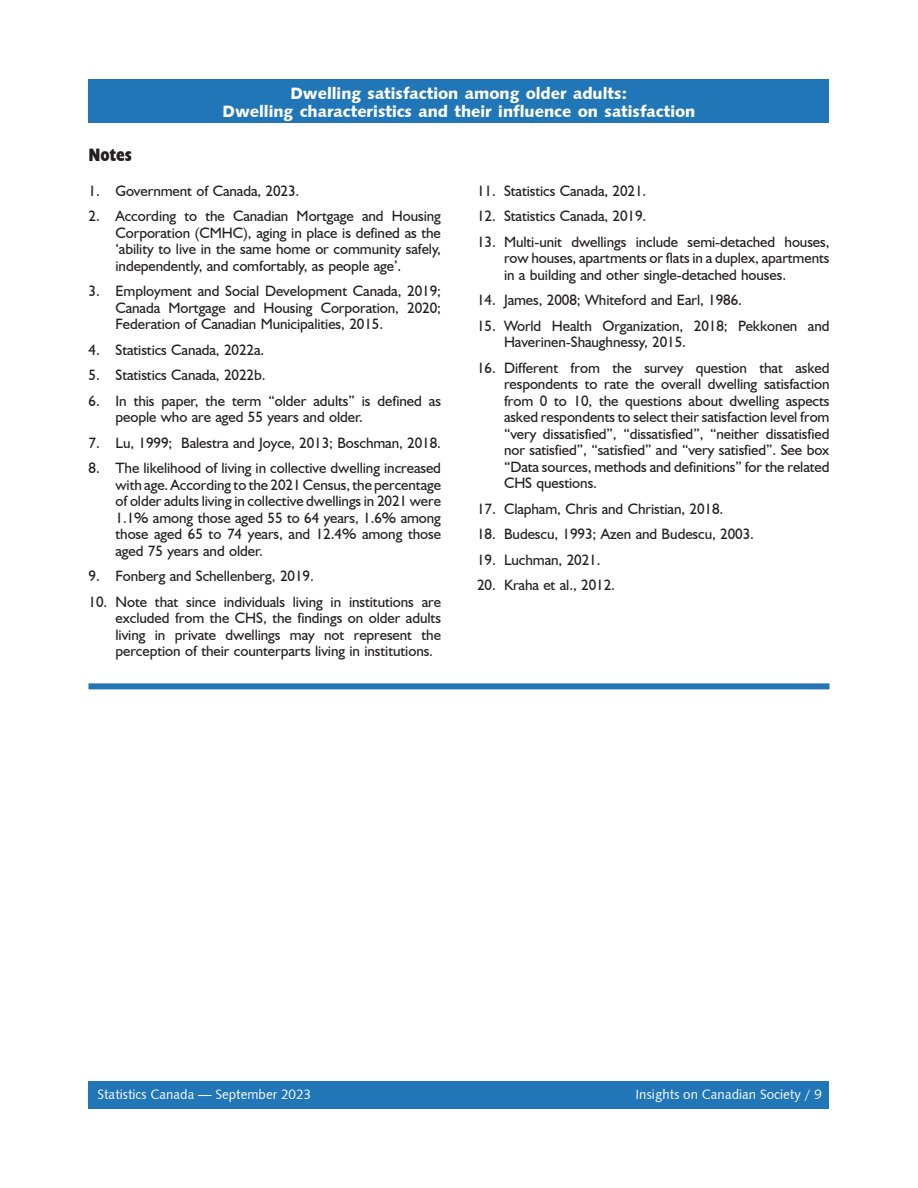
<style>
.page{position:relative;width:918px;height:1188px;background:#fff}
.page>*{position:absolute;margin:0;border:0;box-sizing:border-box;transform-origin:0 0}
.t1{font:700 condensed 18px "Humanist 521 BT Xtra";color:#231f20}
.t2{font:16.5px/18px "Humanist 531 BT Black A";color:#fff;text-align:center}
.t3{font:15px/16.5px "Humanist 521 BT";letter-spacing:-.005em;color:#231f20;text-align:justify}
.t4{font:13.5px "Humanist 531 BT Roman A";color:#fff}
</style>
<div class="page">
<div style="left:88px;top:1081px;width:742px;height:27px;background:#2076b7"></div>
<div style="left:88px;top:80px;width:742px;height:43px;background:#2076b7"></div>
<div style="left:88px;top:683px;width:742px;height:6px;background:#2575b6"></div>
<p class="t2" style="left:221px;top:83px;width:477px">Education and earnings of Can dia -b rn Bl ck populations</p>
<p class="t2" style="left:223px;top:84px;width:474px">Dwelling satisfaction among older adults:<br>Dwelling characteristics and their influence on satisfaction</p>
<p class="t1" style="left:88px;top:144px;width:45px">Notes</p>
<p class="t3" style="left:88px;top:182px;width:212px">1. Government of Canada, 2023.</p>
<p class="t3" style="left:116px;top:208px;width:327px;text-indent:-27px">2. According to the Canadian Mortgage and Housing Corporation (CMHC), aging in place is defined as the ‘ability to live in the same home or community safely, independently, and comfortably, as people age’.</p>
<p class="t3" style="left:116px;top:283px;width:327px;text-indent:-27px">3. Employment and Social Development Canada, 2019; Canada Mortgage and Housing Corporation, 2020; Federation of Canadian Municipalities, 2015.</p>
<p class="t3" style="left:88px;top:341px;width:177px">4. Statistics Canada, 2022a.</p>
<p class="t3" style="left:88px;top:367px;width:179px">5. Statistics Canada, 2022b.</p>
<p class="t3" style="left:116px;top:392px;width:327px;text-indent:-27px">6. In this paper, the term “older adults” is defined as people who are aged 55 years and older.</p>
<p class="t3" style="left:88px;top:434px;width:354px">7. Lu, 1999; Balestra and Joyce, 2013; Boschman, 2018.</p>
<p class="t3" style="left:116px;top:460px;width:327px;text-indent:-27px">8. The likelihood of living in collective dwelling increased with age. According to the 2021 Census, the percentage of older adults living in collective dwellings in 2021 were 1.1% among those aged 55 to 64 years, 1.6% among those aged 65 to 74 years, and 12.4% among those aged 75 years and older.</p>
<p class="t3" style="left:88px;top:568px;width:227px">9. Fonberg and Schellenberg, 2019.</p>
<p class="t3" style="left:116px;top:593px;width:327px;text-indent:-27px">10. Note that since individuals living in institutions are excluded from the CHS, the findings on older adults living in private dwellings may not represent the perception of their counterparts living in institutions.</p>
<p class="t3" style="left:477px;top:182px;width:171px">11. Statistics Canada, 2021.</p>
<p class="t3" style="left:477px;top:208px;width:171px">12. Statistics Canada, 2019.</p>
<p class="t3" style="left:504px;top:233px;width:327px;text-indent:-27px">13. Multi-unit dwellings include semi-detached houses, row houses, apartments or flats in a duplex, apartments in a building and other single-detached houses.</p>
<p class="t3" style="left:477px;top:292px;width:267px">14. James, 2008; Whiteford and Earl, 1986.</p>
<p class="t3" style="left:504px;top:317px;width:327px;text-indent:-27px">15. World Health Organization, 2018; Pekkonen and<br>Haverinen-Shaughnessy, 2015.</p>
<p class="t3" style="left:504px;top:359px;width:327px;text-indent:-27px">16. Different from the survey question that asked respondents to rate the overall dwelling satisfaction from 0 to 10, the questions about dwelling aspects asked respondents to select their satisfaction level from “very dissatisfied”, “dissatisfied”, “neither dissatisfied nor satisfied”, “satisfied” and “very satisfied”. See box “Data sources, methods and definitions” for the related CHS questions.</p>
<p class="t3" style="left:477px;top:500px;width:248px">17. Clapham, Chris and Christian, 2018.</p>
<p class="t3" style="left:477px;top:526px;width:279px">18. Budescu, 1993; Azen and Budescu, 2003.</p>
<p class="t3" style="left:477px;top:551px;width:125px">19. Luchman, 2021.</p>
<p class="t3" style="left:477px;top:577px;width:139px">20. Kraha et al., 2012.</p>
<p class="t4" style="left:98px;top:1086px;width:215px">Statistics Canada — September 2023</p>
<p class="t4" style="left:636px;top:1086px;width:188px">Insights on Canadian Society / 9</p>
</div>
